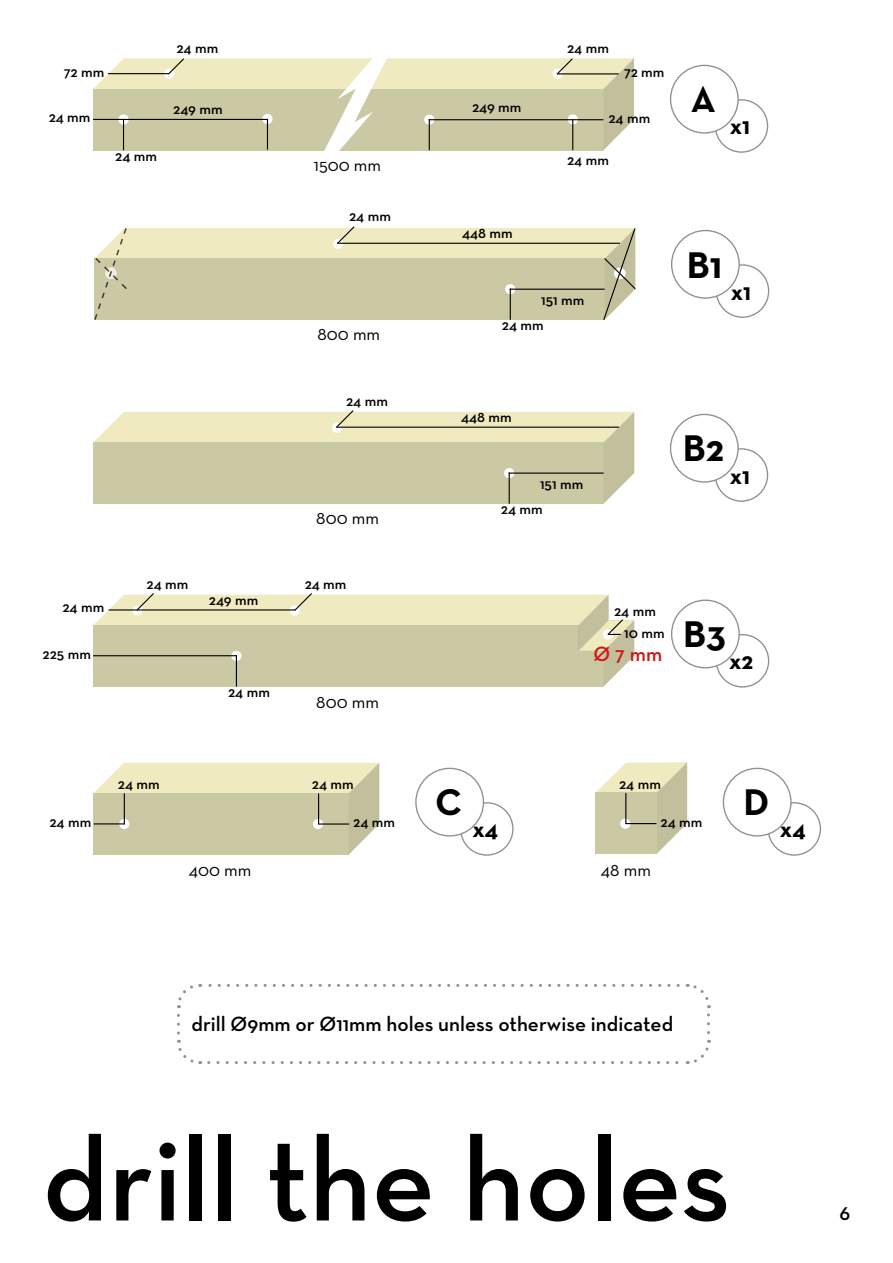
<style>
.page{position:relative;width:893px;height:1263px;background:#fff}
.page>*{position:absolute;margin:0;border:0;box-sizing:border-box;transform-origin:0 0}
.t1{font:600 120px "Neutra Text";color:#000}
.t2{font:700 37.8px "Neutra Text";color:#000}
.t3{font:700 24.3px "Neutra Text";color:#000}
.t4{font:600 21px "Neutra Text";color:#000}
.t5{font:600 21px "Neutra Text";color:#cd1719}
.t6{font:18px "Neutra Text";color:#000}
.t7{font:600 15px "Neutra Text";color:#000}
</style>
<div class="page">
<svg style="left:93px;top:763px;width:286px;height:92px"></svg>
<svg style="left:313px;top:819px;width:10px;height:10px"></svg>
<svg style="left:119px;top:819px;width:10px;height:10px"></svg>
<hr style="left:94px;top:823px;width:30px;height:1px;background:#000">
<hr style="left:124px;top:793px;width:1px;height:31px;background:#000">
<hr style="left:318px;top:793px;width:1px;height:31px;background:#000">
<hr style="left:318px;top:823px;width:31px;height:1px;background:#000">
<svg style="left:93px;top:58px;width:541px;height:93px"></svg>
<div style="left:715px;top:99px;width:53px;height:54px;border:1px solid #8f9090;border-radius:50%"></div>
<svg style="left:93px;top:410px;width:541px;height:94px"></svg>
<hr style="left:336px;top:427px;width:283px;height:1px;background:#000">
<svg style="left:595px;top:762px;width:92px;height:92px"></svg>
<div style="left:595px;top:793px;width:62px;height:61px;background:#cbc8a4"></div>
<svg style="left:620px;top:818px;width:10px;height:11px"></svg>
<hr style="left:625px;top:793px;width:1px;height:30px;background:#000">
<hr style="left:625px;top:823px;width:31px;height:1px;background:#000">
<div style="left:671px;top:65px;width:67px;height:68px;background:#fff;border-radius:50%"></div>
<div style="left:670px;top:65px;width:69px;height:69px;border:1px solid #8f9090;border-radius:50%"></div>
<div style="left:715px;top:448px;width:53px;height:54px;border:1px solid #8f9090;border-radius:50%"></div>
<div style="left:671px;top:414px;width:67px;height:68px;background:#fff;border-radius:50%"></div>
<div style="left:670px;top:414px;width:69px;height:69px;border:1px solid #8f9090;border-radius:50%"></div>
<div style="left:716px;top:634px;width:53px;height:53px;border:1px solid #8f9090;border-radius:50%"></div>
<div style="left:672px;top:600px;width:67px;height:68px;background:#fff;border-radius:50%"></div>
<div style="left:671px;top:599px;width:69px;height:69px;border:1px solid #8f9090;border-radius:50%"></div>
<div style="left:460px;top:802px;width:54px;height:54px;border:1px solid #8f9090;border-radius:50%"></div>
<div style="left:416px;top:768px;width:67px;height:68px;background:#fff;border-radius:50%"></div>
<div style="left:415px;top:768px;width:69px;height:68px;border:1px solid #8f9090;border-radius:50%"></div>
<div style="left:767px;top:802px;width:54px;height:54px;border:1px solid #8f9090;border-radius:50%"></div>
<div style="left:723px;top:768px;width:68px;height:68px;background:#fff;border-radius:50%"></div>
<div style="left:723px;top:768px;width:69px;height:68px;border:1px solid #8f9090;border-radius:50%"></div>
<svg style="left:424px;top:114px;width:10px;height:11px"></svg>
<hr style="left:429px;top:119px;width:1px;height:31px;background:#000">
<hr style="left:429px;top:119px;width:174px;height:1px;background:#000">
<svg style="left:262px;top:114px;width:11px;height:10px"></svg>
<hr style="left:267px;top:119px;width:1px;height:31px;background:#000">
<hr style="left:93px;top:119px;width:175px;height:1px;background:#000">
<hr style="left:557px;top:73px;width:62px;height:1px;background:#000">
<svg style="left:93px;top:593px;width:541px;height:93px"></svg>
<div style="left:716px;top:264px;width:53px;height:54px;border:1px solid #8f9090;border-radius:50%"></div>
<div style="left:672px;top:231px;width:67px;height:67px;background:#fff;border-radius:50%"></div>
<div style="left:671px;top:230px;width:69px;height:69px;border:1px solid #8f9090;border-radius:50%"></div>
<svg style="left:94px;top:226px;width:542px;height:94px"></svg>
<svg style="left:177px;top:1015px;width:24px;height:49px"></svg>
<svg style="left:209px;top:1040px;width:502px;height:24px"></svg>
<svg style="left:687px;top:983px;width:24px;height:50px"></svg>
<svg style="left:177px;top:984px;width:501px;height:24px"></svg>
<p class="t7" style="left:64px;top:62px;width:42px">72 mm</p>
<p class="t7" style="left:49px;top:108px;width:43px">24 mm</p>
<p class="t7" style="left:115px;top:146px;width:43px">24 mm</p>
<p class="t7" style="left:176px;top:39px;width:43px">24 mm</p>
<p class="t7" style="left:173px;top:99px;width:51px">249 mm</p>
<p class="t6" style="left:314px;top:154px;width:69px">1500 mm</p>
<p class="t7" style="left:349px;top:207px;width:43px">24 mm</p>
<p class="t7" style="left:62px;top:597px;width:43px">24 mm</p>
<p class="t7" style="left:43px;top:645px;width:50px">225 mm</p>
<p class="t6" style="left:317px;top:323px;width:64px">800 mm</p>
<p class="t7" style="left:346px;top:392px;width:43px">24 mm</p>
<p class="t7" style="left:147px;top:574px;width:43px">24 mm</p>
<p class="t7" style="left:209px;top:591px;width:51px">249 mm</p>
<p class="t7" style="left:228px;top:683px;width:43px">24 mm</p>
<p class="t6" style="left:316px;top:507px;width:64px">800 mm</p>
<p class="t7" style="left:305px;top:574px;width:43px">24 mm</p>
<p class="t6" style="left:316px;top:691px;width:64px">800 mm</p>
<p class="t7" style="left:472px;top:98px;width:51px">249 mm</p>
<p class="t7" style="left:567px;top:39px;width:43px">24 mm</p>
<p class="t7" style="left:624px;top:63px;width:42px">72 mm</p>
<p class="t7" style="left:608px;top:109px;width:43px">24 mm</p>
<p class="t7" style="left:567px;top:150px;width:43px">24 mm</p>
<p class="t7" style="left:462px;top:224px;width:52px">448 mm</p>
<p class="t7" style="left:541px;top:290px;width:45px">151 mm</p>
<p class="t7" style="left:502px;top:316px;width:43px">24 mm</p>
<p class="t2" style="left:691px;top:76px;width:27px">A</p>
<p class="t3" style="left:730px;top:111px;width:22px">x1</p>
<p class="t2" style="left:687px;top:241px;width:37px">B1</p>
<p class="t3" style="left:731px;top:276px;width:22px">x1</p>
<p class="t7" style="left:461px;top:408px;width:52px">448 mm</p>
<p class="t7" style="left:540px;top:474px;width:45px">151 mm</p>
<p class="t7" style="left:501px;top:500px;width:43px">24 mm</p>
<p class="t2" style="left:683px;top:425px;width:43px">B2</p>
<p class="t3" style="left:730px;top:460px;width:22px">x1</p>
<p class="t7" style="left:614px;top:602px;width:43px">24 mm</p>
<p class="t7" style="left:624px;top:624px;width:42px">10 mm</p>
<p class="t5" style="left:593px;top:641px;width:70px">Ø 7 mm</p>
<p class="t2" style="left:683px;top:611px;width:44px">B3</p>
<p class="t3" style="left:729px;top:646px;width:26px">x2</p>
<p class="t7" style="left:49px;top:813px;width:43px">24 mm</p>
<p class="t7" style="left:118px;top:775px;width:43px">24 mm</p>
<p class="t7" style="left:312px;top:775px;width:43px">24 mm</p>
<p class="t7" style="left:353px;top:813px;width:43px">24 mm</p>
<p class="t2" style="left:435px;top:779px;width:29px">C</p>
<p class="t3" style="left:472px;top:814px;width:27px">x4</p>
<p class="t7" style="left:619px;top:774px;width:43px">24 mm</p>
<p class="t7" style="left:661px;top:812px;width:43px">24 mm</p>
<p class="t6" style="left:189px;top:859px;width:64px">400 mm</p>
<p class="t6" style="left:601px;top:859px;width:52px">48 mm</p>
<p class="t2" style="left:743px;top:779px;width:27px">D</p>
<p class="t3" style="left:780px;top:814px;width:27px">x4</p>
<p class="t4" style="left:191px;top:1011px;width:483px">drill Ø9mm or Ø11mm holes unless otherwise indicated</p>
<p class="t1" style="left:43px;top:1106px;width:690px">drill the holes</p>
<h3 class="t4" style="left:840px;top:1200px;width:12px">6</h3>
</div>
